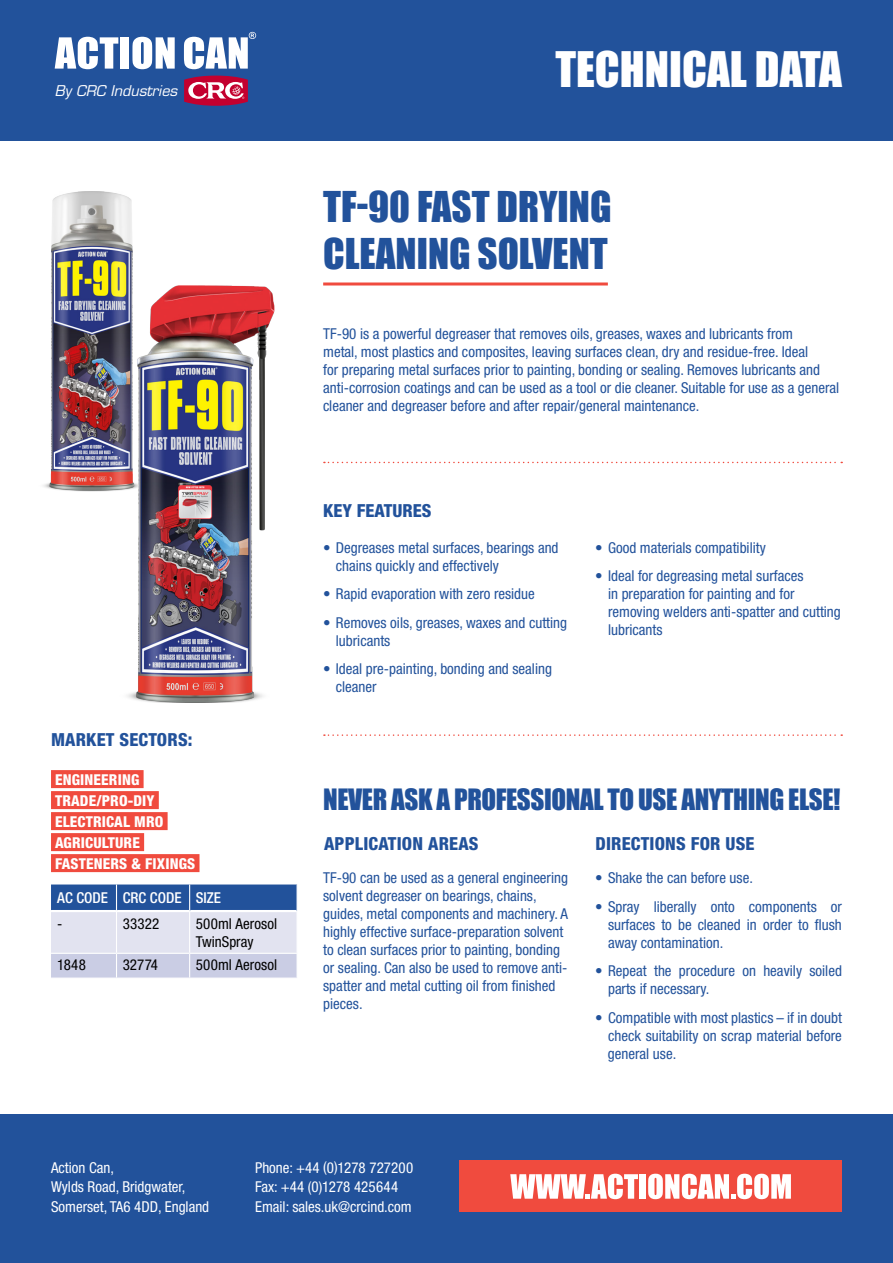
<style>
.page{position:relative;width:893px;height:1263px;background:#fff}
.page>*{position:absolute;margin:0;border:0;box-sizing:border-box;transform-origin:0 0}
.t1{font:45px "Impact";color:#fff}
.t2{font:39px/46.8px "Impact";color:#22529b}
.t3{font:27px "Impact";letter-spacing:-.015em;color:#22529b}
.t4{font:800 condensed 18px "Helvetica Neue LT Std";letter-spacing:.01em;color:#22529b}
.t5{font:condensed 15px/18px "Helvetica Neue LT Std";color:#22529b}
.t6{font:condensed 15px/19.5px "Helvetica Neue LT Std";color:#fff}
.t7{font:800 condensed 15px/21px "Helvetica Neue LT Std";letter-spacing:.01em;color:#fff}
.t8{font:condensed 15px/18px "Helvetica Neue LT Std";letter-spacing:.005em;color:#000}
.t9{font:500 condensed 15px "Helvetica Neue LT Std";color:#fff}
.t10{font:italic 14.55px "Eurostile LT Std";color:#fff}
</style>
<div class="page">
<img style="left:43px;top:191px;width:90px;height:301px">
<div style="left:0;top:1114px;width:893px;height:149px;background:#22529b"></div>
<div style="left:459px;top:1161px;width:383px;height:51px;background:#f04b3e"></div>
<svg style="left:510px;top:1174px;width:128px;height:25px"></svg>
<div style="left:639px;top:1174px;width:7px;height:25px;background:#fff"></div>
<svg style="left:648px;top:1174px;width:143px;height:25px"></svg>
<hr style="left:323px;top:282px;width:285px;height:3px;background:#f04b3e">
<svg style="left:324px;top:462px;width:518px;height:1px"></svg>
<svg style="left:324px;top:734px;width:518px;height:2px"></svg>
<img style="left:105px;top:285px;width:170px;height:418px">
<div style="left:51px;top:770px;width:93px;height:18px;background:#f04b3e"></div>
<div style="left:51px;top:791px;width:108px;height:18px;background:#f04b3e"></div>
<div style="left:51px;top:812px;width:117px;height:18px;background:#f04b3e"></div>
<div style="left:51px;top:833px;width:93px;height:18px;background:#f04b3e"></div>
<div style="left:51px;top:854px;width:148px;height:18px;background:#f04b3e"></div>
<svg style="left:51px;top:884px;width:246px;height:93px;background:#a9b7d6"></svg>
<div style="left:0;top:0;width:893px;height:140px;background:#22529b"></div>
<svg style="left:55px;top:37px;width:63px;height:32px"></svg>
<div style="left:121px;top:37px;width:8px;height:32px;background:#fff"></div>
<svg style="left:132px;top:37px;width:43px;height:32px"></svg>
<svg style="left:184px;top:32px;width:72px;height:37px"></svg>
<svg style="left:184px;top:76px;width:64px;height:30px;background:#c34369"></svg>
<p class="t10" style="left:55px;top:82px;width:124px">By CRC Industries</p>
<p class="t4" style="left:51px;top:728px;width:143px">MARKET SECTORS:</p>
<p class="t7" style="left:55px;top:769px;width:142px">ENGINEERING<br>TRADE/PRO-DIY<br>ELECTRICAL MRO<br>AGRICULTURE<br>FASTENERS &amp; FIXINGS</p>
<p class="t9" style="left:57px;top:888px;width:165px">AC CODE CRC CODE SIZE</p>
<p class="t8" style="left:57px;top:915px;width:7px">-</p>
<p class="t8" style="left:123px;top:915px;width:38px">33322</p>
<p class="t8" style="left:196px;top:915px;width:83px">500ml Aerosol<br>TwinSpray</p>
<p class="t8" style="left:57px;top:956px;width:30px">1848</p>
<p class="t8" style="left:123px;top:956px;width:37px">32774</p>
<p class="t8" style="left:196px;top:956px;width:83px">500ml Aerosol</p>
<h1 class="t1" style="left:555px;top:34px;width:288px">TECHNICAL DATA</h1>
<h2 class="t2" style="left:323px;top:182px;width:290px">TF-90 FAST DRYING<br>CLEANING SOLVENT</h2>
<p class="t5" style="left:323px;top:324px;width:518px">TF-90 is a powerful degreaser that removes oils, greases, waxes and lubricants from<br>metal, most plastics and composites, leaving surfaces clean, dry and residue-free. Ideal<br>for preparing metal surfaces prior to painting, bonding or sealing. Removes lubricants and anti-corrosion coatings and can be used as a tool or die cleaner. Suitable for use as a general cleaner and degreaser before and after repair/general maintenance.</p>
<p class="t4" style="left:323px;top:499px;width:110px">KEY FEATURES</p>
<p class="t5" style="left:336px;top:538px;width:224px;text-indent:-13px">• Degreases metal surfaces, bearings and chains quickly and effectively</p>
<p class="t5" style="left:323px;top:585px;width:213px">• Rapid evaporation with zero residue</p>
<p class="t5" style="left:336px;top:613px;width:233px;text-indent:-13px">• Removes oils, greases, waxes and cutting lubricants</p>
<p class="t5" style="left:336px;top:660px;width:218px;text-indent:-13px">• Ideal pre-painting, bonding and sealing cleaner</p>
<p class="t5" style="left:595px;top:538px;width:172px">• Good materials compatibility</p>
<p class="t5" style="left:608px;top:567px;width:234px;text-indent:-13px">• Ideal for degreasing metal surfaces<br>in preparation for painting and for removing welders anti-spatter and cutting lubricants</p>
<h3 class="t3" style="left:323px;top:779px;width:28px">NEVER</h3>
<h3 class="t3" style="left:391px;top:779px;width:90px">ASK A PROFESSIONAL</h3>
<h3 class="t3" style="left:607px;top:779px;width:88px">TO USE ANYT</h3>
<h3 class="t3" style="left:733px;top:779px;width:67px">HING ELSE</h3>
<h3 class="t3" style="left:833px;top:779px;width:9px">!</h3>
<p class="t4" style="left:324px;top:832px;width:41px">APPLICATION</p>
<p class="t4" style="left:428px;top:832px;width:11px">AREAS</p>
<p class="t4" style="left:595px;top:832px;width:10px">DIRECTIONS</p>
<p class="t4" style="left:691px;top:832px;width:45px">FOR USE</p>
<p class="t5" style="left:323px;top:869px;width:246px">TF-90 can be used as a general engineering solvent degreaser on bearings, chains, guides, metal components and machinery. A highly effective surface-preparation solvent to clean surfaces prior to painting, bonding or sealing. Can also be used to remove anti&shy;spatter and metal cutting oil from finished pieces.</p>
<p class="t5" style="left:595px;top:869px;width:159px">• Shake the can before use.</p>
<p class="t5" style="left:608px;top:897px;width:235px;text-align:justify;text-indent:-13px">• Spray liberally onto components or surfaces to be cleaned in order to flush away contamination.</p>
<p class="t5" style="left:608px;top:962px;width:235px;text-indent:-13px">• Repeat the procedure on heavily soiled parts if necessary.</p>
<p class="t5" style="left:608px;top:1008px;width:235px;text-align:justify;text-indent:-13px">• Compatible with most plastics – if in doubt check suitability on scrap material before general use.</p>
<p class="t6" style="left:51px;top:1158px;width:160px">Action Can,<br>Wylds Road, Bridgwater,<br>Somerset, TA6 4DD, England</p>
<p class="t6" style="left:255px;top:1158px;width:160px">Phone: +44 (0)1278 727200<br>Fax: +44 (0)1278 425644<br>Email: sales.uk@crcind.com</p>
</div>
